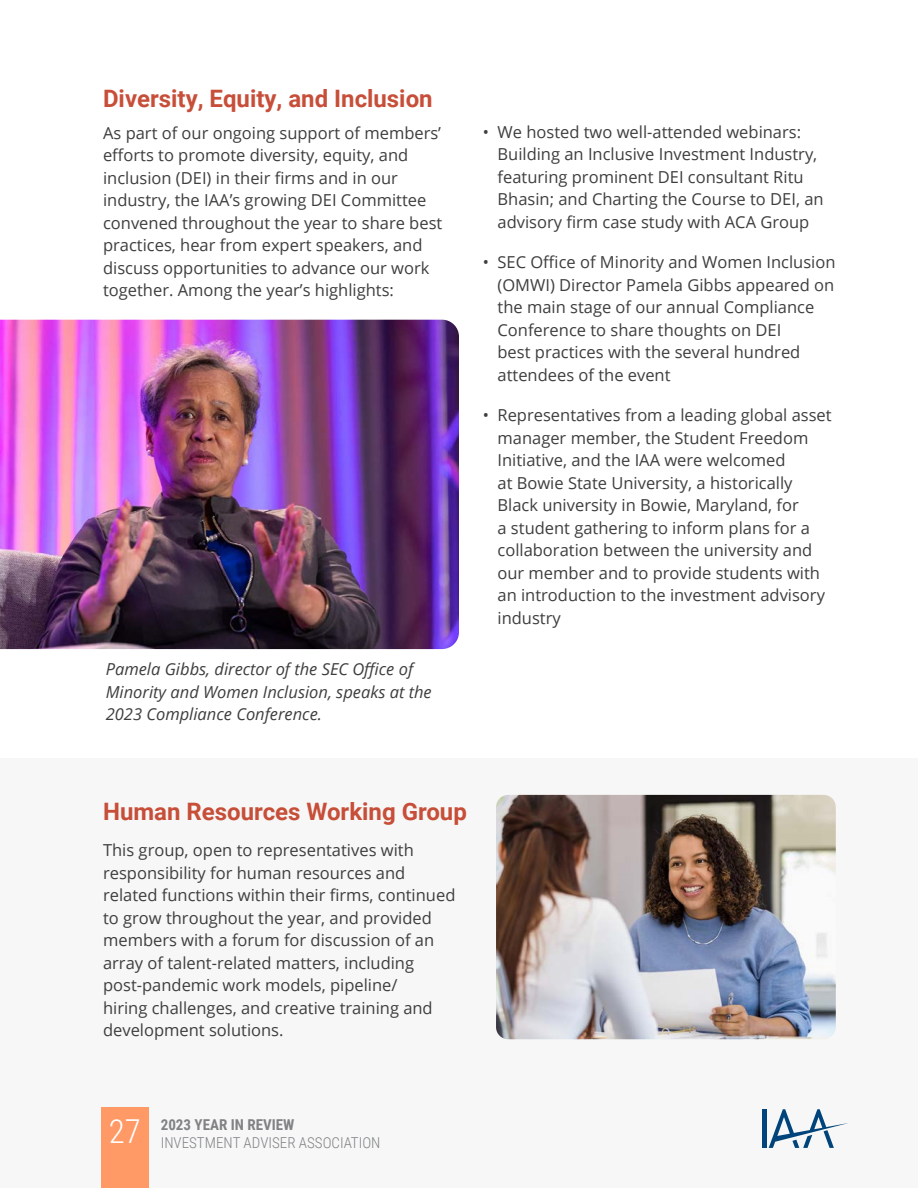
<style>
.page{position:relative;width:918px;height:1188px;background:#fff}
.page>*{position:absolute;margin:0;border:0;box-sizing:border-box;transform-origin:0 0}
.subhead_2{font:700 24px "Roboto";color:#c74e38}
.Text{font:16.5px/22.5px "Open Sans";color:#3e3e3f}
.Text-2{font:italic 16.5px/22.5px "Open Sans";color:#3e3e3f}
.t1{font:300 15px/18px "Roboto Condensed";color:#808285}
.s1{font-weight:700}
</style>
<div class="page">
<div style="left:0;top:758px;width:918px;height:430px;background:#f6f7f6"></div>
<img style="left:0;top:320px;width:459px;height:329px">
<img style="left:496px;top:795px;width:340px;height:244px">
<div style="left:101px;top:1107px;width:48px;height:81px;background:#f96"></div>
<div style="left:762px;top:1109px;width:5px;height:39px;background:#00447b"></div>
<svg style="left:769px;top:1109px;width:79px;height:39px"></svg>
<p class="subhead_2" style="left:103px;top:82px;width:331px">Diversity, Equity, and Inclusion</p>
<p class="Text" style="left:103px;top:121px;width:341px">As part of our ongoing support of members’ efforts to promote diversity, equity, and inclusion (DEI) in their firms and in our industry, the IAA’s growing DEI Committee convened throughout the year to share best practices, hear from expert speakers, and discuss opportunities to advance our work together. Among the year’s highlights:</p>
<p class="Text" style="left:498px;top:120px;width:328px;text-indent:-15px">• We hosted two well-attended webinars:<br>Building an Inclusive Investment Industry, featuring prominent DEI consultant Ritu Bhasin; and Charting the Course to DEI, an advisory firm case study with ACA Group</p>
<p class="Text" style="left:498px;top:251px;width:339px;text-indent:-15px">• SEC Office of Minority and Women Inclusion (OMWI) Director Pamela Gibbs appeared on the main stage of our annual Compliance Conference to share thoughts on DEI<br>best practices with the several hundred attendees of the event</p>
<p class="Text" style="left:498px;top:404px;width:336px;text-indent:-15px">• Representatives from a leading global asset manager member, the Student Freedom Initiative, and the IAA were welcomed<br>at Bowie State University, a historically Black university in Bowie, Maryland, for<br>a student gathering to inform plans for a collaboration between the university and our member and to provide students with an introduction to the investment advisory industry</p>
<p class="Text-2" style="left:106px;top:658px;width:327px">Pamela Gibbs, director of the SEC Office of<br>Minority and Women Inclusion, speaks at the<br>2023 Compliance Conference.</p>
<p class="subhead_2" style="left:103px;top:795px;width:365px">Human Resources Working Group</p>
<p class="Text" style="left:103px;top:838px;width:354px">This group, open to representatives with responsibility for human resources and related functions within their firms, continued to grow throughout the year, and provided members with a forum for discussion of an array of talent-related matters, including post-pandemic work models, pipeline/<br>hiring challenges, and creative training and development solutions.</p>
<p class="t1" style="left:109px;top:1115px;width:273px;text-indent:52px"><span class="s1">2023 YEAR IN REVIEW<br></span><sup>27</sup> INVESTMENT ADVISER ASSOCIATION</p>
</div>
